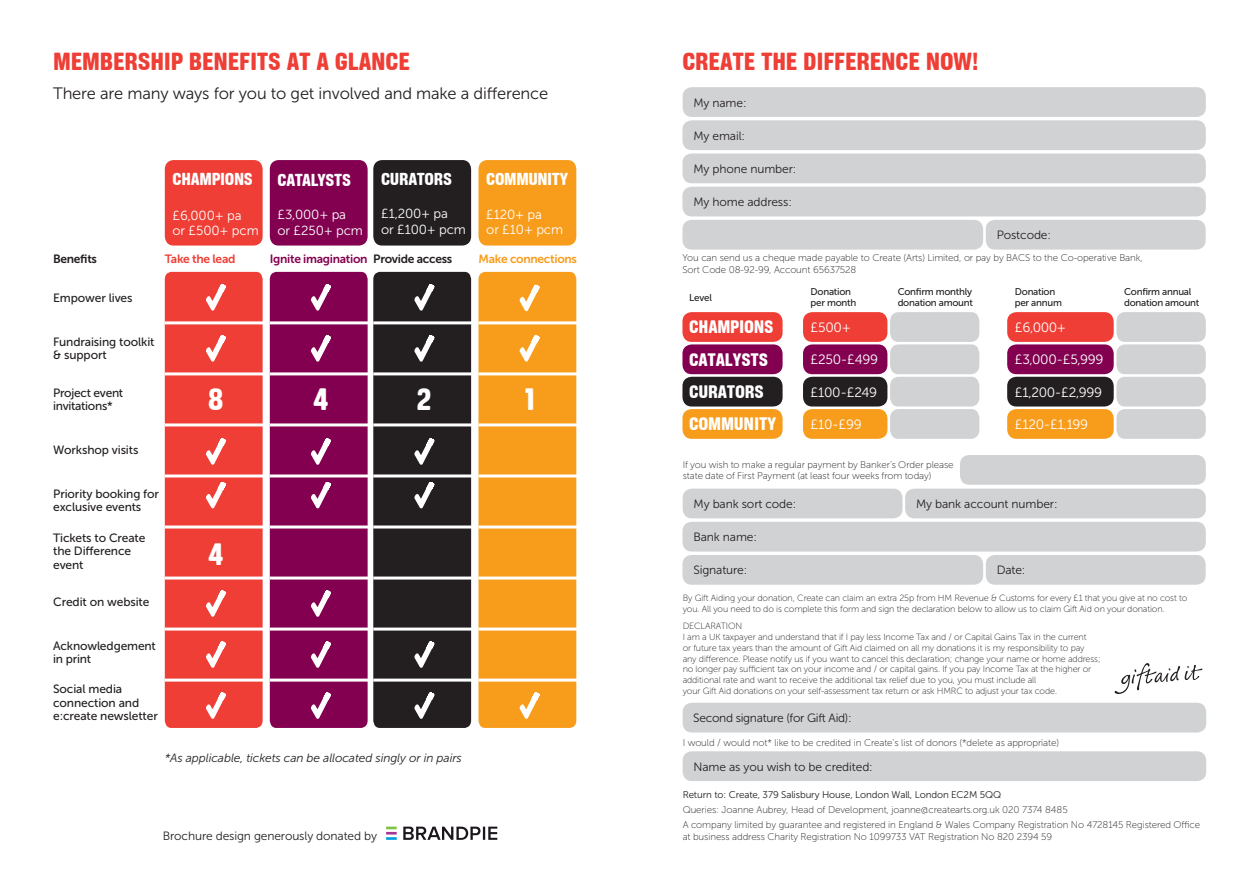
<style>
.page{position:relative;width:1259px;height:893px;background:#fff}
.page>*{position:absolute;margin:0;border:0;box-sizing:border-box;transform-origin:0 0}
.t1{font:37.5px "Ketchupa";color:#fff}
.t2{font:30px "Ketchupa";letter-spacing:-.01em;color:#ee3e35}
.t3{font:21.9px/32.2px "Ketchupa";letter-spacing:-.01em;color:#fff}
.t4{font:21px "Ketchupa";letter-spacing:-.015em;color:#fff}
.t5{font:16.5px "Museo Sans 300";letter-spacing:-.01em;color:#231f20}
.t6{font:13.5px "Museo Sans 300";letter-spacing:-.025em;color:#fff}
.t7{font:13.2px/15.3px "Museo Sans 300";letter-spacing:-.01em;color:#fff}
.t8{font:12px/13.5px "Museo Sans 500";letter-spacing:-.01em;color:#231f20}
.t9{font:12px "Museo Sans 300";letter-spacing:-.01em;color:#231f20}
.t10{font:italic 12px "Museo Sans 300";letter-spacing:-.01em;color:#231f20}
.t11{font:12px "Museo Sans 700";letter-spacing:-.025em;color:#830050}
.t12{font:12px "Museo Sans 700";letter-spacing:-.025em;color:#f89c1c}
.t13{font:12px "Museo Sans 700";letter-spacing:-.025em;color:#ee3e35}
.t14{font:12px "Museo Sans 700";letter-spacing:-.025em;color:#231f20}
.t15{font:9.75px/12px "Museo Sans 100";letter-spacing:-.01em;color:#231f20}
.t16{font:9.75px/10.5px "Museo Sans 500";letter-spacing:-.025em;color:#231f20}
.t17{font:9.75px "Museo Sans 300";letter-spacing:-.01em;color:#231f20}
.t18{font:9px/10.8px "Museo Sans 100";letter-spacing:-.015em;color:#231f20}
.s1{color:#231f20}
</style>
<div class="page">
<div style="left:803px;top:312px;width:84px;height:30px;background:#ee3e35;border-radius:9px"></div>
<div style="left:165px;top:160px;width:98px;height:86px;background:#ee3e35;border-radius:9px"></div>
<div style="left:373px;top:160px;width:98px;height:86px;background:#231f20;border-radius:9px"></div>
<div style="left:270px;top:160px;width:98px;height:86px;background:#830050;border-radius:9px"></div>
<div style="left:478px;top:160px;width:98px;height:86px;background:#f89c1c;border-radius:9px"></div>
<div style="left:682px;top:220px;width:301px;height:30px;background:#d1d2d4;border-radius:9px"></div>
<div style="left:985px;top:220px;width:220px;height:30px;background:#d1d2d4;border-radius:9px"></div>
<div style="left:682px;top:87px;width:523px;height:30px;background:#d1d2d4;border-radius:9px"></div>
<div style="left:682px;top:120px;width:523px;height:30px;background:#d1d2d4;border-radius:9px"></div>
<div style="left:682px;top:153px;width:523px;height:30px;background:#d1d2d4;border-radius:9px"></div>
<div style="left:682px;top:187px;width:523px;height:29px;background:#d1d2d4;border-radius:9px"></div>
<div style="left:682px;top:751px;width:524px;height:30px;background:#d1d2d4;border-radius:9px"></div>
<div style="left:682px;top:703px;width:524px;height:29px;background:#d1d2d4;border-radius:9px"></div>
<div style="left:682px;top:522px;width:523px;height:30px;background:#d1d2d4;border-radius:9px"></div>
<div style="left:682px;top:555px;width:301px;height:30px;background:#d1d2d4;border-radius:9px"></div>
<div style="left:985px;top:555px;width:220px;height:30px;background:#d1d2d4;border-radius:9px"></div>
<div style="left:682px;top:489px;width:220px;height:29px;background:#d1d2d4;border-radius:9px"></div>
<div style="left:905px;top:489px;width:300px;height:29px;background:#d1d2d4;border-radius:9px"></div>
<svg style="left:165px;top:272px;width:98px;height:456px;background:#ef4e46"></svg>
<svg style="left:270px;top:272px;width:201px;height:456px;background:#65294d"></svg>
<svg style="left:478px;top:272px;width:98px;height:456px;background:#f8a32c"></svg>
<div style="left:682px;top:312px;width:100px;height:30px;background:#ee3e35;border-radius:9px"></div>
<div style="left:682px;top:344px;width:100px;height:30px;background:#830050;border-radius:9px"></div>
<div style="left:682px;top:377px;width:100px;height:29px;background:#231f20;border-radius:9px"></div>
<div style="left:682px;top:409px;width:100px;height:30px;background:#f89c1c;border-radius:9px"></div>
<div style="left:1007px;top:312px;width:106px;height:30px;background:#ee3e35;border-radius:9px"></div>
<div style="left:1007px;top:344px;width:106px;height:30px;background:#830050;border-radius:9px"></div>
<div style="left:1007px;top:377px;width:106px;height:29px;background:#231f20;border-radius:9px"></div>
<div style="left:1007px;top:409px;width:106px;height:30px;background:#f89c1c;border-radius:9px"></div>
<div style="left:803px;top:344px;width:84px;height:30px;background:#830050;border-radius:9px"></div>
<div style="left:803px;top:377px;width:84px;height:29px;background:#231f20;border-radius:9px"></div>
<div style="left:803px;top:409px;width:84px;height:30px;background:#f89c1c;border-radius:9px"></div>
<svg style="left:890px;top:312px;width:89px;height:127px;background:#d4d5d7"></svg>
<div style="left:960px;top:455px;width:245px;height:30px;background:#d1d2d4;border-radius:9px"></div>
<svg style="left:1116px;top:312px;width:89px;height:127px;background:#d4d5d7"></svg>
<svg style="left:1114px;top:663px;width:88px;height:31px"></svg>
<svg style="left:403px;top:827px;width:94px;height:13px"></svg>
<svg style="left:386px;top:827px;width:11px;height:13px"></svg>
<h2 class="t2" style="left:53px;top:46px;width:358px">MEMBERSHIP BENEFITS AT A GLANCE</h2>
<h3 class="t5" style="left:53px;top:84px;width:496px">There are many ways for you to get involved and make a difference</h3>
<h3 class="t4" style="left:173px;top:168px;width:82px">CHAMPIONS</h3>
<h3 class="t7" style="left:173px;top:208px;width:88px">£6,000+ pa<br>or £500+ pcm</h3>
<h3 class="t4" style="left:277px;top:168px;width:75px">CATALYSTS</h3>
<h3 class="t4" style="left:381px;top:168px;width:72px">CURATORS</h3>
<h3 class="t4" style="left:486px;top:168px;width:83px">COMMUNITY</h3>
<h3 class="t7" style="left:277px;top:207px;width:87px">£3,000+ pa<br>or £250+ pcm</h3>
<h3 class="t7" style="left:381px;top:206px;width:86px">£1,200+ pa<br>or £100+ pcm</h3>
<h3 class="t7" style="left:486px;top:207px;width:78px">£120+ pa<br>or £10+ pcm</h3>
<h3 class="t14" style="left:53px;top:252px;width:45px">Benefits</h3>
<h3 class="t13" style="left:165px;top:252px;width:72px">Take the lead</h3>
<h3 class="t11" style="left:270px;top:252px;width:184px">Ignite imagination <span class="s1">Provide access</span></h3>
<h3 class="t12" style="left:478px;top:252px;width:100px">Make connections</h3>
<h3 class="t8" style="left:53px;top:291px;width:81px">Empower lives</h3>
<h3 class="t8" style="left:53px;top:335px;width:103px">Fundraising toolkit &amp; support</h3>
<h3 class="t8" style="left:53px;top:386px;width:72px">Project event invitations*</h3>
<h3 class="t8" style="left:53px;top:443px;width:87px">Workshop visits</h3>
<h3 class="t8" style="left:53px;top:487px;width:107px">Priority booking for exclusive events</h3>
<h3 class="t8" style="left:53px;top:531px;width:94px">Tickets to Create the Difference event</h3>
<h3 class="t8" style="left:53px;top:595px;width:98px">Credit on website</h3>
<h3 class="t8" style="left:53px;top:639px;width:104px">Acknowledgement in print</h3>
<h3 class="t8" style="left:53px;top:683px;width:106px">Social media connection and e:create newsletter</h3>
<h1 class="t1" style="left:208px;top:380px;width:17px">8</h1>
<h1 class="t1" style="left:208px;top:534px;width:17px">4</h1>
<h1 class="t1" style="left:313px;top:380px;width:17px">4</h1>
<h1 class="t1" style="left:417px;top:380px;width:17px">2</h1>
<h1 class="t1" style="left:524px;top:380px;width:13px">1</h1>
<h3 class="t10" style="left:165px;top:751px;width:298px">*As applicable, tickets can be allocated singly or in pairs</h3>
<h3 class="t9" style="left:163px;top:829px;width:216px">Brochure design generously donated by</h3>
<h2 class="t2" style="left:682px;top:46px;width:298px">CREATE THE DIFFERENCE NOW!</h2>
<h3 class="t9" style="left:693px;top:96px;width:55px">My name:</h3>
<h3 class="t9" style="left:693px;top:129px;width:53px">My email:</h3>
<h3 class="t9" style="left:693px;top:162px;width:104px">My phone number:</h3>
<h3 class="t9" style="left:693px;top:195px;width:100px">My home address:</h3>
<h3 class="t9" style="left:996px;top:229px;width:56px">Postcode:</h3>
<p class="t15" style="left:682px;top:252px;width:462px">You can send us a cheque made payable to Create (Arts) Limited, or pay by BACS to the Co-operative Bank,<br>Sort Code 08-92-99, Account 65637528</p>
<p class="t16" style="left:897px;top:287px;width:77px">Confirm monthly donation amount</p>
<p class="t16" style="left:1124px;top:287px;width:77px">Confirm annual donation amount</p>
<p class="t16" style="left:810px;top:287px;width:47px">Donation per month</p>
<h3 class="t6" style="left:810px;top:320px;width:42px">£500+</h3>
<h3 class="t6" style="left:810px;top:352px;width:69px">£250-£499</h3>
<h3 class="t6" style="left:810px;top:385px;width:68px">£100-£249</h3>
<h3 class="t6" style="left:810px;top:417px;width:53px">£10-£99</h3>
<p class="t15" style="left:682px;top:459px;width:272px;line-height:11.2px">If you wish to make a regular payment by Banker’s Order please state date of First Payment (at least four weeks from today)</p>
<p class="t16" style="left:1015px;top:287px;width:49px">Donation per annum</p>
<h3 class="t6" style="left:1015px;top:320px;width:53px">£6,000+</h3>
<h3 class="t6" style="left:1015px;top:352px;width:90px">£3,000-£5,999</h3>
<h3 class="t6" style="left:1015px;top:385px;width:89px">£1,200-£2,999</h3>
<h3 class="t6" style="left:1015px;top:417px;width:75px">£120-£1,199</h3>
<p class="t16" style="left:689px;top:292px;width:24px">Level</p>
<h3 class="t3" style="left:689px;top:310px;width:88px">CHAMPIONS<br>CATALYSTS<br>CURATORS<br>COMMUNITY</h3>
<h3 class="t9" style="left:693px;top:497px;width:104px">My bank sort code:</h3>
<h3 class="t9" style="left:916px;top:497px;width:143px">My bank account number:</h3>
<h3 class="t9" style="left:693px;top:531px;width:65px">Bank name:</h3>
<h3 class="t9" style="left:693px;top:564px;width:55px">Signature:</h3>
<h3 class="t9" style="left:996px;top:564px;width:30px">Date:</h3>
<p class="t18" style="left:682px;top:593px;width:506px">By Gift Aiding your donation, Create can claim an extra 25p from HM Revenue &amp; Customs for every £1 that you give at no cost to you. All you need to do is complete this form and sign the declaration below to allow us to claim Gift Aid on your donation.</p>
<p class="t18" style="left:682px;top:621px;width:419px">DECLARATION<br>I am a UK taxpayer and understand that if I pay less Income Tax and / or Capital Gains Tax in the current<br>or future tax years than the amount of Gift Aid claimed on all my donations it is my responsibility to pay any difference. Please notify us if you want to cancel this declaration; change your name or home address; no longer pay sufficient tax on your income and / or capital gains. If you pay Income Tax at the higher or additional rate and want to receive the additional tax relief due to you, you must include all<br>your Gift Aid donations on your self-assessment tax return or ask HMRC to adjust your tax code.</p>
<h3 class="t9" style="left:693px;top:711px;width:160px">Second signature (for Gift Aid):</h3>
<p class="t15" style="left:682px;top:736px;width:378px">I would / would not* like to be credited in Create’s list of donors (*delete as appropriate)</p>
<h3 class="t9" style="left:693px;top:760px;width:181px">Name as you wish to be credited:</h3>
<p class="t17" style="left:682px;top:790px;width:320px">Return to: Create, 379 Salisbury House, London Wall, London EC2M 5QQ</p>
<p class="t15" style="left:682px;top:803px;width:519px;line-height:14.9px">Queries: Joanne Aubrey, Head of Development, joanne@createarts.org.uk 020 7374 8485<br>A company limited by guarantee and registered in England &amp; Wales Company Registration No 4728145 Registered Office</p>
<p class="t15" style="left:682px;top:831px;width:371px">at business address Charity Registration No 1099733 VAT Registration No 820 2394 59</p>
</div>
